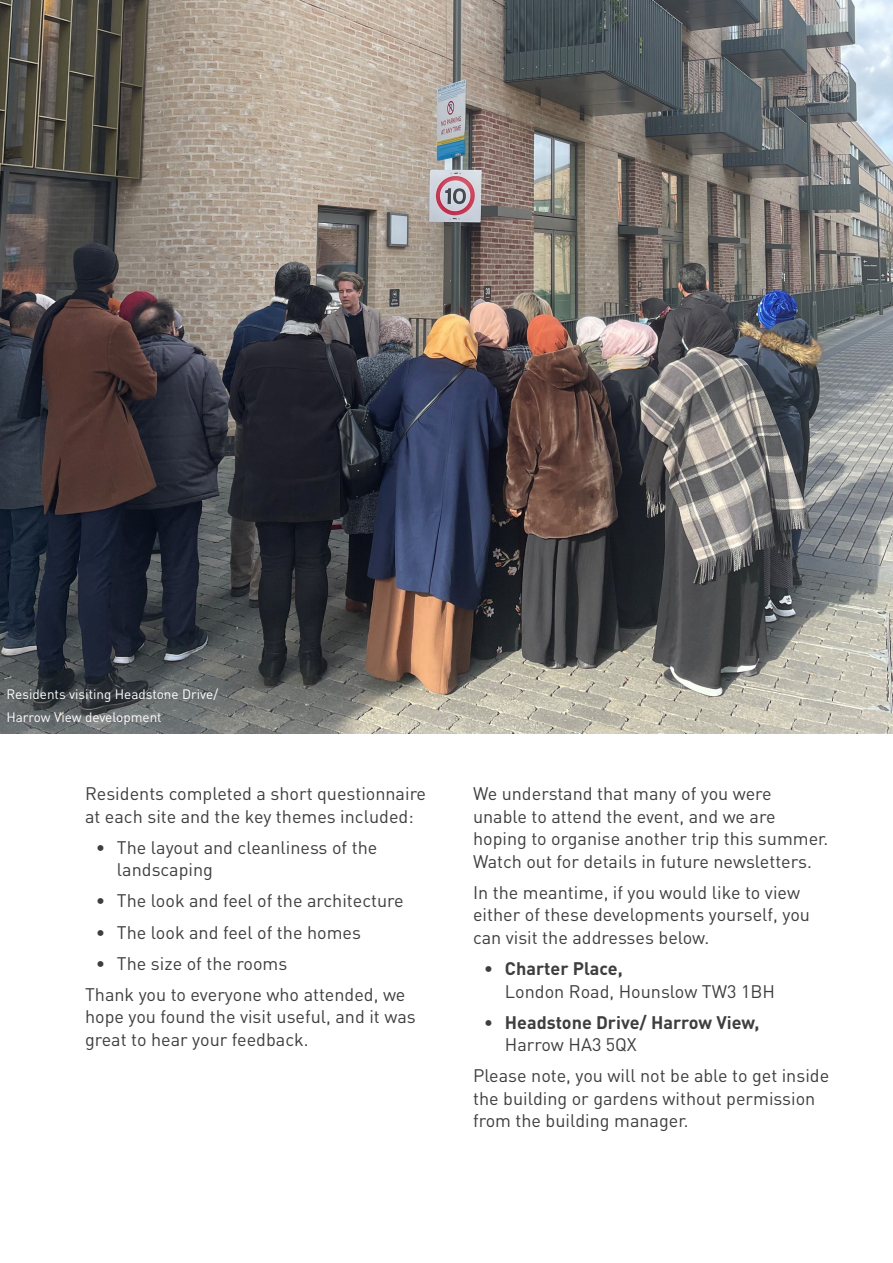
<style>
.page{position:relative;width:893px;height:1263px;background:#fff}
.page>*{position:absolute;margin:0;border:0;box-sizing:border-box;transform-origin:0 0}
.t1{font:18px/22.5px "DINOT";color:#3e3e3f}
.t2{font:700 18px/22.5px "DINOT";color:#3e3e3f}
.White_small{font:13.5px/22.5px "DINOT";color:#fff}
.s1{font-weight:700}
.s2{font-weight:400}
</style>
<div class="page">
<img style="left:1px;top:0;width:892px;height:733px">
<p class="White_small" style="left:6px;top:682px;width:213px">Residents visiting Headstone Drive/<br>Harrow View development</p>
<p class="t1" style="left:85px;top:782px;width:343px">Residents completed a short questionnaire at each site and the key themes included:</p>
<p class="t1" style="left:117px;top:835px;width:262px;text-indent:-21px">• The layout and cleanliness of the landscaping</p>
<p class="t1" style="left:96px;top:889px;width:310px">• The look and feel of the architecture</p>
<p class="t1" style="left:96px;top:920px;width:267px">• The look and feel of the homes</p>
<p class="t1" style="left:96px;top:951px;width:193px">• The size of the rooms</p>
<p class="t1" style="left:85px;top:982px;width:332px">Thank you to everyone who attended, we hope you found the visit useful, and it was great to hear your feedback.</p>
<p class="t1" style="left:473px;top:782px;width:357px">We understand that many of you were unable to attend the event, and we are hoping to organise another trip this summer.<br>Watch out for details in future newsletters.</p>
<p class="t1" style="left:473px;top:880px;width:338px">In the meantime, if you would like to view either of these developments yourself, you can visit the addresses below.</p>
<p class="t1" style="left:505px;top:956px;width:272px;text-indent:-21px">• <span class="s1">Charter Place,<br></span>London Road, Hounslow TW3 1BH</p>
<p class="t2" style="left:505px;top:1010px;width:256px;text-indent:-21px"><span class="s2">•</span> Headstone Drive/ Harrow View,<br><span class="s2">Harrow HA3 5QX</span></p>
<p class="t1" style="left:473px;top:1063px;width:358px">Please note, you will not be able to get inside the building or gardens without permission from the building manager.</p>
</div>
